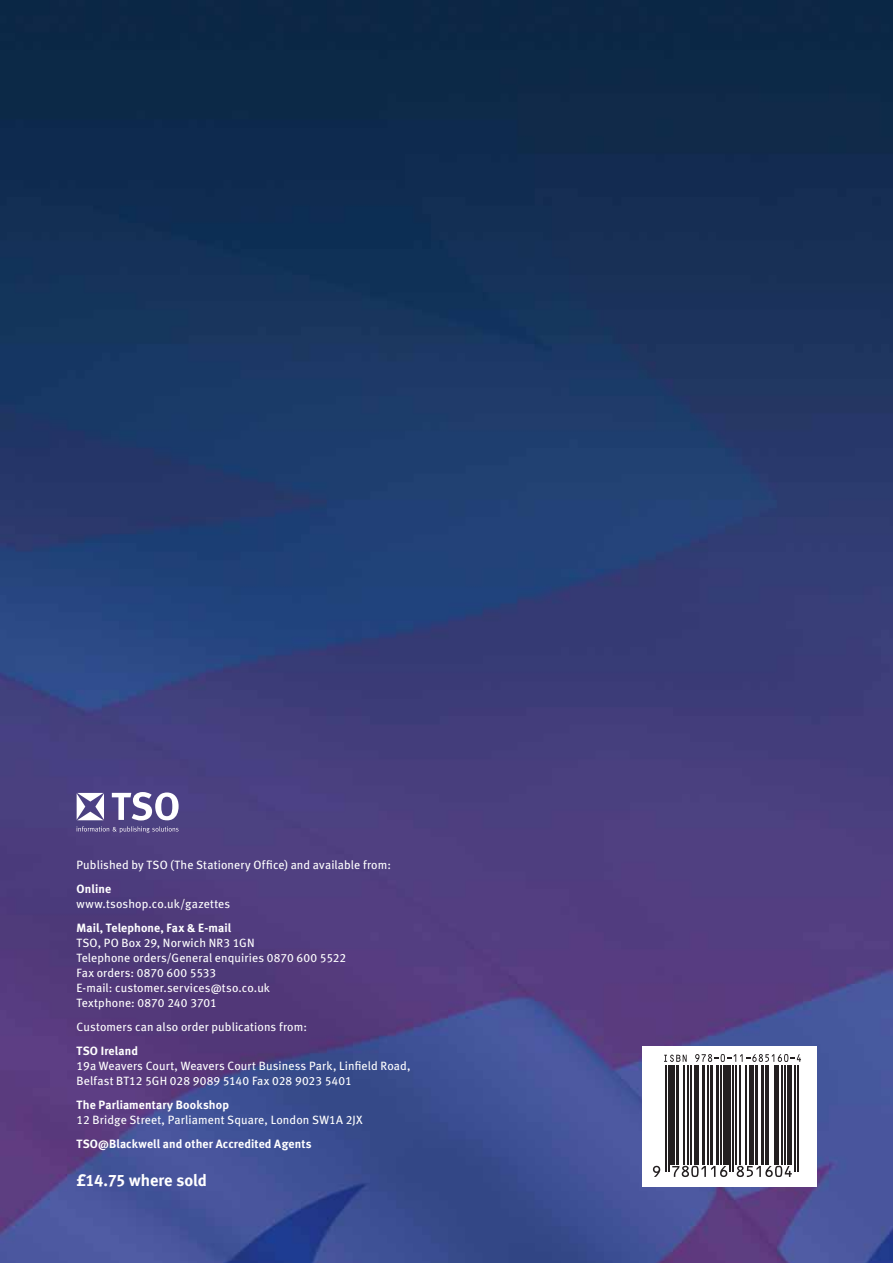
<style>
.page{position:relative;width:893px;height:1263px;background:#fff}
.page>*{position:absolute;margin:0;border:0;box-sizing:border-box;transform-origin:0 0}
.t1{font:16.5px "Meta Bold LF";letter-spacing:-.005em;color:#fff}
.t2{font:12px/15px "Meta Book LF";letter-spacing:.01em;color:#fff}
.t3{font:12px "Meta Bold LF";letter-spacing:.01em;color:#fff}
</style>
<div class="page">
<img style="left:0;top:0;width:893px;height:1263px">
<svg style="left:77px;top:793px;width:27px;height:27px"></svg>
<svg style="left:112px;top:792px;width:67px;height:28px"></svg>
<svg style="left:77px;top:826px;width:102px;height:7px"></svg>
<div style="left:642px;top:1046px;width:174px;height:140px;background:#fff"></div>
<svg style="left:652px;top:1065px;width:147px;height:110px"></svg>
<hr style="left:665px;top:1065px;width:2px;height:106px;background:#231f20">
<hr style="left:668px;top:1065px;width:1px;height:106px;background:#231f20">
<hr style="left:671px;top:1065px;width:4px;height:99px;background:#231f20">
<hr style="left:676px;top:1065px;width:3px;height:99px;background:#231f20">
<hr style="left:684px;top:1065px;width:1px;height:99px;background:#231f20">
<hr style="left:688px;top:1065px;width:1px;height:99px;background:#231f20">
<hr style="left:690px;top:1065px;width:2px;height:99px;background:#231f20">
<hr style="left:695px;top:1065px;width:4px;height:99px;background:#231f20">
<hr style="left:702px;top:1065px;width:2px;height:99px;background:#231f20">
<hr style="left:707px;top:1065px;width:2px;height:99px;background:#231f20">
<hr style="left:710px;top:1065px;width:3px;height:99px;background:#231f20">
<hr style="left:716px;top:1065px;width:2px;height:99px;background:#231f20">
<hr style="left:720px;top:1065px;width:1px;height:99px;background:#231f20">
<div style="left:723px;top:1065px;width:5px;height:99px;background:#231f20"></div>
<hr style="left:730px;top:1065px;width:1px;height:106px;background:#231f20">
<hr style="left:733px;top:1065px;width:1px;height:106px;background:#231f20">
<hr style="left:735px;top:1065px;width:2px;height:99px;background:#231f20">
<hr style="left:740px;top:1065px;width:1px;height:99px;background:#231f20">
<hr style="left:745px;top:1065px;width:2px;height:99px;background:#231f20">
<div style="left:749px;top:1065px;width:5px;height:99px;background:#231f20"></div>
<hr style="left:755px;top:1065px;width:3px;height:99px;background:#231f20">
<hr style="left:761px;top:1065px;width:2px;height:99px;background:#231f20">
<hr style="left:765px;top:1065px;width:1px;height:99px;background:#231f20">
<hr style="left:768px;top:1065px;width:1px;height:99px;background:#231f20">
<hr style="left:775px;top:1065px;width:4px;height:99px;background:#231f20">
<hr style="left:782px;top:1065px;width:1px;height:99px;background:#231f20">
<hr style="left:784px;top:1065px;width:2px;height:99px;background:#231f20">
<hr style="left:787px;top:1065px;width:4px;height:99px;background:#231f20">
<hr style="left:794px;top:1065px;width:2px;height:106px;background:#231f20">
<hr style="left:797px;top:1065px;width:1px;height:106px;background:#231f20">
<svg style="left:653px;top:1166px;width:7px;height:11px"></svg>
<svg style="left:672px;top:1166px;width:55px;height:11px"></svg>
<svg style="left:737px;top:1166px;width:55px;height:11px"></svg>
<svg style="left:664px;top:1054px;width:23px;height:8px"></svg>
<svg style="left:695px;top:1054px;width:106px;height:8px"></svg>
<p class="t2" style="left:77px;top:858px;width:316px">Published by TSO (The Stationery Office) and available from:</p>
<p class="t3" style="left:77px;top:884px;width:36px">Online</p>
<p class="t2" style="left:77px;top:897px;width:155px">www.tsoshop.co.uk/gazettes</p>
<p class="t3" style="left:77px;top:923px;width:156px">Mail, Telephone, Fax &amp; E-mail</p>
<p class="t2" style="left:77px;top:936px;width:271px">TSO, PO Box 29, Norwich NR3 1GN<br>Telephone orders/General enquiries 0870 600 5522<br>Fax orders: 0870 600 5533<br>E-mail: customer.services@tso.co.uk<br>Textphone: 0870 240 3701</p>
<p class="t2" style="left:77px;top:1020px;width:232px">Customers can also order publications from:</p>
<p class="t3" style="left:77px;top:1046px;width:63px">TSO Ireland</p>
<p class="t2" style="left:77px;top:1059px;width:335px">19a Weavers Court, Weavers Court Business Park, Linfield Road,<br>Belfast BT12 5GH 028 9089 5140 Fax 028 9023 5401</p>
<p class="t3" style="left:77px;top:1100px;width:154px">The Parliamentary Bookshop</p>
<p class="t2" style="left:77px;top:1113px;width:288px">12 Bridge Street, Parliament Square, London SW1A 2JX</p>
<p class="t3" style="left:77px;top:1139px;width:237px">TSO@Blackwell and other Accredited Agents</p>
<h1 class="t1" style="left:77px;top:1174px;width:132px">£14.75 where sold</h1>
</div>
